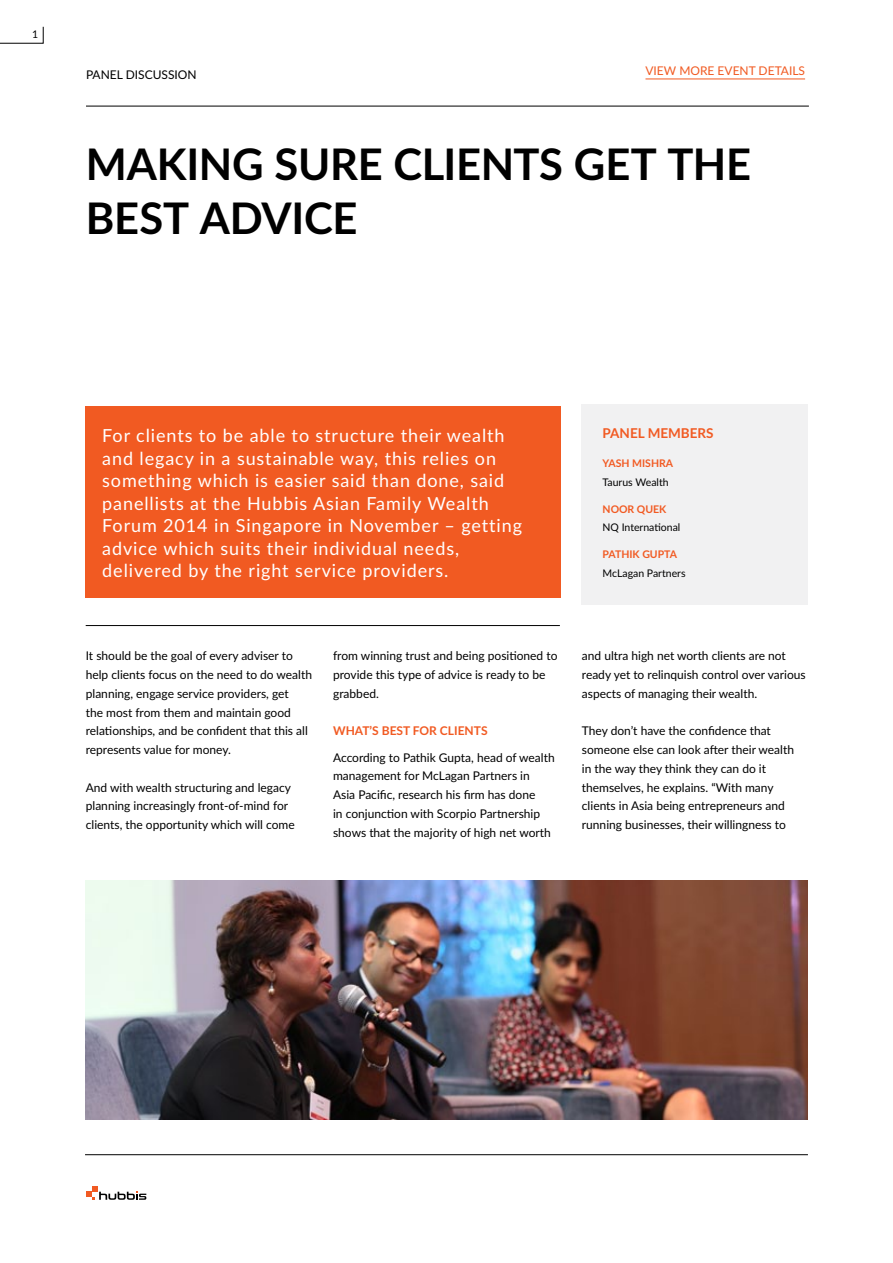
<style>
.page{position:relative;width:893px;height:1263px;background:#fff}
.page>*{position:absolute;margin:0;border:0;box-sizing:border-box;transform-origin:0 0}
.t1{font:700 43.5px/54px "Lato";letter-spacing:-.005em;color:#000}
.t2{font:18px/22.5px "Lato";letter-spacing:.05em;color:#fff}
.t3{font:700 13.5px "Lato";color:#f15a22}
.t4{font:12px/18.8px "Lato";color:#000}
.t5{font:700 12px "Lato";color:#f15a22}
.t6{font:12px "Lato";color:#f15a22}
.t7{font:10.5px "Lato";color:#000}
.t8{font:700 10.5px "Lato";color:#f15a22}
</style>
<div class="page">
<hr style="left:86px;top:106px;width:723px;height:1px;background:#000">
<svg style="left:86px;top:1186px;width:60px;height:14px"></svg>
<hr style="left:85px;top:1154px;width:723px;height:1px;background:#000">
<svg style="left:0;top:26px;width:44px;height:18px"></svg>
<div style="left:582px;top:404px;width:226px;height:200px;background:#f1f1f2"></div>
<div style="left:86px;top:406px;width:475px;height:191px;background:#f15a22"></div>
<hr style="left:86px;top:625px;width:474px;height:1px;background:#000">
<img style="left:85px;top:880px;width:722px;height:240px">
<hr style="left:645px;top:79px;width:160px;height:1px;background:#f15a22">
<p class="t7" style="left:32px;top:26px;width:8px">1</p>
<p class="t4" style="left:86px;top:65px;width:112px">PANEL DISCUSSION</p>
<p class="t6" style="left:645px;top:62px;width:161px">VIEW MORE EVENT DETAILS</p>
<h1 class="t1" style="left:86px;top:135px;width:662px">MAKING SURE CLIENTS GET THE<br>BEST ADVICE</h1>
<p class="t2" style="left:102px;top:424px;width:421px">For clients to be able to structure their wealth and legacy in a sustainable way, this relies on something which is easier said than done, said panellists at the Hubbis Asian Family Wealth Forum 2014 in Singapore in November – getting advice which suits their individual needs, delivered by the right service providers.</p>
<p class="t3" style="left:603px;top:423px;width:113px">PANEL MEMBERS</p>
<p class="t8" style="left:603px;top:455px;width:65px">YASH MISHRA</p>
<p class="t7" style="left:603px;top:474px;width:68px">Taurus Wealth</p>
<p class="t8" style="left:603px;top:501px;width:65px">NOOR QUEK</p>
<p class="t7" style="left:603px;top:520px;width:79px">NQ International</p>
<p class="t8" style="left:603px;top:547px;width:76px">PATHIK GUPTA</p>
<p class="t7" style="left:603px;top:566px;width:85px">McLagan Partners</p>
<p class="t4" style="left:86px;top:646px;width:228px">It should be the goal of every adviser to help clients focus on the need to do wealth planning, engage service providers, get<br>the most from them and maintain good relationships, and be confident that this all represents value for money.</p>
<p class="t4" style="left:86px;top:777px;width:211px">And with wealth structuring and legacy planning increasingly front-of-mind for clients, the opportunity which will come</p>
<p class="t4" style="left:333px;top:646px;width:226px">from winning trust and being positioned to provide this type of advice is ready to be grabbed.</p>
<p class="t5" style="left:333px;top:722px;width:155px">WHAT’S BEST FOR CLIENTS</p>
<p class="t4" style="left:333px;top:747px;width:223px">According to Pathik Gupta, head of wealth management for McLagan Partners in Asia Pacific, research his firm has done<br>in conjunction with Scorpio Partnership shows that the majority of high net worth</p>
<p class="t4" style="left:582px;top:646px;width:225px">and ultra high net worth clients are not ready yet to relinquish control over various aspects of managing their wealth.</p>
<p class="t4" style="left:582px;top:721px;width:214px">They don’t have the confidence that someone else can look after their wealth in the way they think they can do it themselves, he explains. “With many clients in Asia being entrepreneurs and running businesses, their willingness to</p>
</div>
